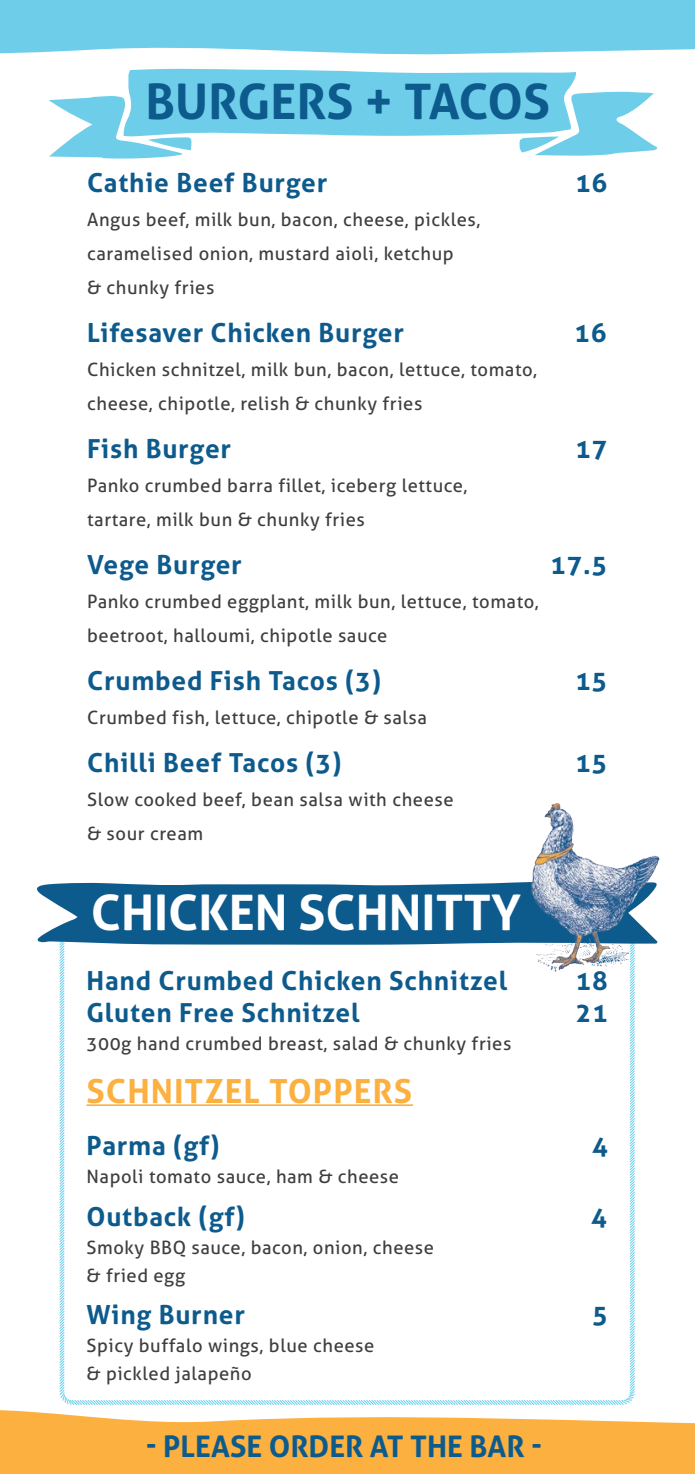
<style>
.page{position:relative;width:695px;height:1474px;background:#fff}
.page>*{position:absolute;margin:0;border:0;box-sizing:border-box;transform-origin:0 0}
.t1{font:700 49px "Aller";color:#fff}
.t2{font:700 49px "Aller";color:#0d5b8d}
.meals{font:700 33.25px "Aller";letter-spacing:.03em;color:#fbb03f}
.t3{font:700 29.75px "Aller";color:#0d5b8d}
.mains{font:700 26.25px "Aller";letter-spacing:.03em;color:#0d5b8d}
.meals-2{font:700 26.25px "Aller";letter-spacing:.03em;color:#0d5b8d}
.mains-2{font:18.38px/33.9px "Aller";letter-spacing:.03em;color:#3e3e3f}
.meals-3{font:18.38px/28.2px "Aller";letter-spacing:.03em;color:#3e3e3f}
</style>
<div class="page">
<div style="left:0;top:0;width:694px;height:1473px;background:#fbb03f"></div>
<div style="left:0;top:0;width:694px;height:27px;background:#6eceea"></div>
<div style="left:0;top:27px;width:694px;height:1397px;background:#fff"></div>
<div style="left:58px;top:944px;width:578px;height:462px;background:#fff"></div>
<svg style="left:33px;top:881px;width:496px;height:63px"></svg>
<hr style="left:87px;top:1104px;width:326px;height:2px;background:#fbb03f">
<svg style="left:48px;top:69px;width:609px;height:90px;fill:#6eceea"></svg>
<img style="left:529px;top:799px;width:133px;height:176px">
<p class="t2" style="left:145px;top:72px;width:406px">BURGERS + TACOS</p>
<p class="mains" style="left:87px;top:166px;width:241px">Cathie Beef Burger</p>
<p class="mains" style="left:575px;top:166px;width:34px">16</p>
<p class="mains-2" style="left:87px;top:202px;width:394px">Angus beef, milk bun, bacon, cheese, pickles, caramelised onion, mustard aioli, ketchup<br>&amp; chunky fries</p>
<p class="mains" style="left:87px;top:316px;width:318px">Lifesaver Chicken Burger</p>
<p class="mains" style="left:574px;top:316px;width:34px">16</p>
<p class="mains-2" style="left:87px;top:352px;width:451px">Chicken schnitzel, milk bun, bacon, lettuce, tomato, cheese, chipotle, relish &amp; chunky fries</p>
<p class="mains" style="left:87px;top:432px;width:145px">Fish Burger</p>
<p class="mains" style="left:575px;top:432px;width:34px">17</p>
<p class="mains-2" style="left:87px;top:468px;width:382px">Panko crumbed barra fillet, iceberg lettuce, tartare, milk bun &amp; chunky fries</p>
<p class="mains" style="left:87px;top:548px;width:156px">Vege Burger</p>
<p class="mains" style="left:550px;top:548px;width:59px">17.5</p>
<p class="mains-2" style="left:87px;top:584px;width:453px">Panko crumbed eggplant, milk bun, lettuce, tomato,</p>
<p class="mains-2" style="left:87px;top:618px;width:302px">beetroot, halloumi, chipotle sauce</p>
<p class="mains" style="left:87px;top:664px;width:295px">Crumbed Fish Tacos (3)</p>
<p class="mains" style="left:575px;top:664px;width:34px">15</p>
<p class="mains-2" style="left:87px;top:700px;width:341px">Crumbed fish, lettuce, chipotle &amp; salsa</p>
<p class="mains" style="left:87px;top:746px;width:256px">Chilli Beef Tacos (3)</p>
<p class="mains" style="left:575px;top:746px;width:34px">15</p>
<p class="mains-2" style="left:87px;top:782px;width:368px">Slow cooked beef, bean salsa with cheese &amp; sour cream</p>
<p class="t1" style="left:91px;top:882px;width:432px">CHICKEN SCHNITTY</p>
<p class="meals-2" style="left:87px;top:964px;width:422px">Hand Crumbed Chicken Schnitzel</p>
<p class="meals-2" style="left:575px;top:964px;width:34px">18</p>
<p class="meals-2" style="left:87px;top:996px;width:274px">Gluten Free Schnitzel</p>
<p class="meals-2" style="left:575px;top:996px;width:34px">21</p>
<p class="meals-3" style="left:87px;top:1029px;width:426px">300g hand crumbed breast, salad &amp; chunky fries</p>
<p class="meals" style="left:87px;top:1070px;width:327px">SCHNITZEL TOPPERS</p>
<p class="meals-2" style="left:87px;top:1129px;width:134px">Parma (gf)</p>
<p class="meals-2" style="left:592px;top:1129px;width:17px">4</p>
<p class="meals-3" style="left:87px;top:1162px;width:314px">Napoli tomato sauce, ham &amp; cheese</p>
<p class="meals-2" style="left:87px;top:1200px;width:160px">Outback (gf)</p>
<p class="meals-2" style="left:591px;top:1200px;width:17px">4</p>
<p class="meals-3" style="left:87px;top:1233px;width:349px">Smoky BBQ sauce, bacon, onion, cheese &amp; fried egg</p>
<p class="meals-2" style="left:87px;top:1298px;width:160px">Wing Burner</p>
<p class="meals-2" style="left:592px;top:1298px;width:17px">5</p>
<p class="meals-3" style="left:87px;top:1331px;width:289px">Spicy buffalo wings, blue cheese &amp; pickled jalapeño</p>
<p class="t3" style="left:146px;top:1427px;width:398px">- PLEASE ORDER AT THE BAR -</p>
</div>
